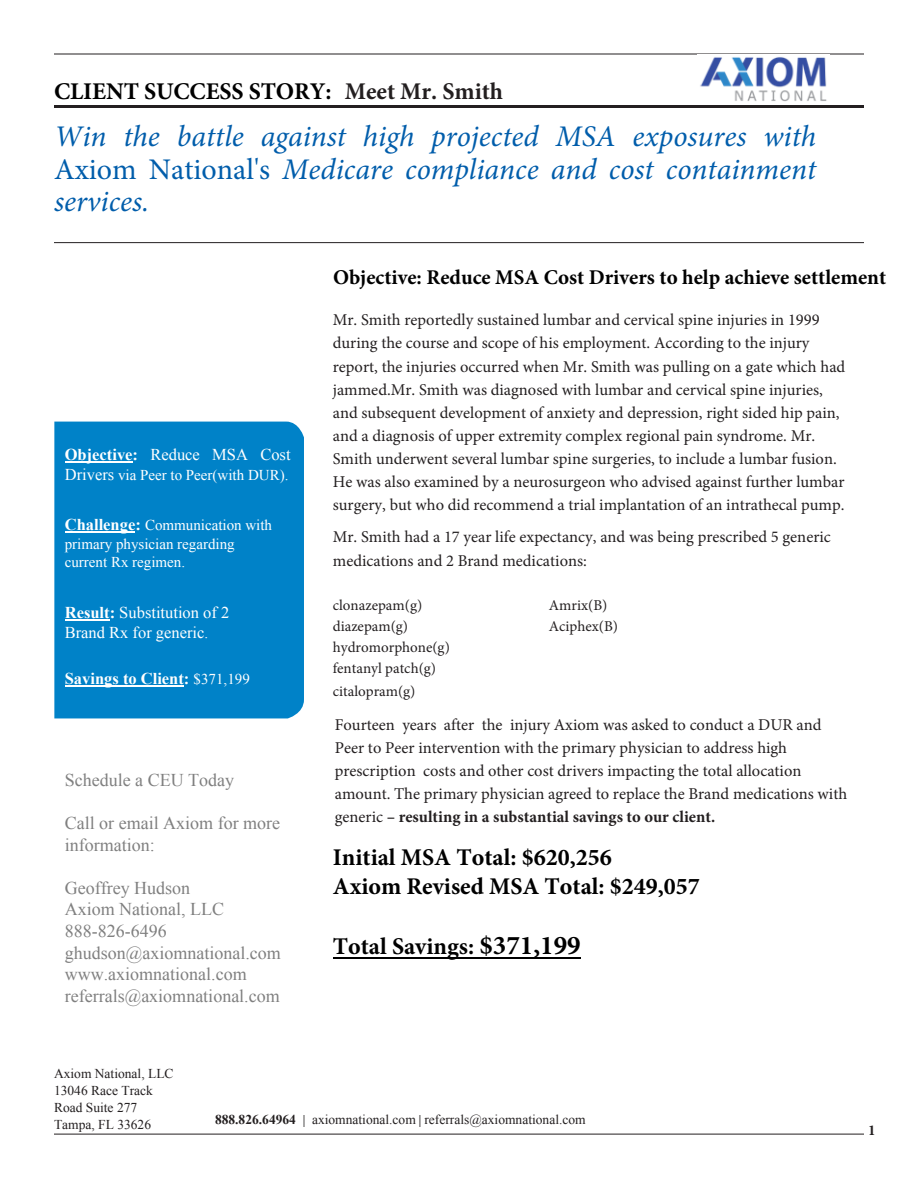
<style>
.page{position:relative;width:918px;height:1188px;background:#fff}
.page>*{position:absolute;margin:0;border:0;box-sizing:border-box;transform-origin:0 0}
.t1{font:italic 30px/32.5px "Minion Pro";color:#015dab;text-align:justify}
.t2{font:700 24px/28.8px "Minion Pro";color:#000}
.t3{font:700 21px "Minion Pro";color:#000}
.t4{font:18px/21.6px "Times New Roman";color:#808080}
.t5{font:16.5px/23.1px "Minion Pro";color:#231f20}
.t6{font:16.5px/19.8px "Times New Roman";color:#fff}
.t7{font:700 16.5px "Times New Roman";color:#fff}
.t8{font:15px/18.3px "Times New Roman";color:#fff}
.t9{font:15px/21px "Minion Pro";color:#231f20}
.t10{font:700 15px "Minion Pro";color:#231f20}
.t11{font:13.5px/16.8px "Times New Roman";color:#231f20}
.s1{color:#231f20}
.s2{font-style:normal}
.s3{font-weight:700}
.s4{font-size:16.5px}
.s5{font-weight:700;font-size:16.5px}
.s6{font-size:15px}
.s7{font-weight:400;font-size:15px}
.s8{font-size:27px}
.s9{font-family:"Helvetica";font-weight:300;font-size:12px}
.s10{font-family:"Minion Pro";font-size:12px}
</style>
<div class="page">
<hr style="left:54px;top:242px;width:810px;height:1px;background:#231f20">
<hr style="left:54px;top:105px;width:810px;height:3px;background:#231f20">
<hr style="left:54px;top:54px;width:810px;height:1px;background:#231f20">
<hr style="left:333px;top:957px;width:247px;height:2px;background:#000">
<hr style="left:54px;top:1134px;width:810px;height:1px;background:#231f20">
<img style="left:697px;top:54px;width:132px;height:48px">
<div style="left:54px;top:422px;width:250px;height:296px;background:#0082c8"></div>
<hr style="left:65px;top:461px;width:67px;height:2px;background:#fff">
<hr style="left:65px;top:532px;width:70px;height:1px;background:#fff">
<hr style="left:65px;top:619px;width:44px;height:2px;background:#fff">
<hr style="left:65px;top:685px;width:119px;height:1px;background:#fff">
<p class="t2" style="left:54px;top:77px;width:451px">CLIENT SUCCESS STORY: <span class="s1">Meet Mr. Smith</span></p>
<p class="t1" style="left:54px;top:120px;width:764px">Win the battle against high projected MSA exposures with <span class="s2">Axiom National's</span> Medicare compliance and cost containment services.</p>
<p class="t6" style="left:65px;top:444px;width:227px"><span class="s3">Objective:</span> Reduce MSA Cost</p>
<p class="t8" style="left:65px;top:465px;width:225px"><span class="s4">Drivers</span> via Peer to Peer(with DUR).</p>
<p class="t8" style="left:65px;top:516px;width:209px"><span class="s5">Challenge:</span> Communication with primary physician regarding current Rx regimen.</p>
<p class="t6" style="left:65px;top:602px;width:166px"><span class="s3">Result:</span> Substitution of 2<br>Brand Rx for generic<span class="s6">.</span></p>
<p class="t7" style="left:65px;top:667px;width:187px">Savings to Client: <span class="s7">$371,199</span></p>
<p class="t4" style="left:65px;top:769px;width:171px">Schedule a CEU Today</p>
<p class="t4" style="left:65px;top:812px;width:217px">Call or email Axiom for more information:</p>
<p class="t4" style="left:65px;top:877px;width:218px">Geoffrey Hudson<br>Axiom National, LLC<br>888-826-6496 ghudson@axiomnational.com www.axiomnational.com referrals@axiomnational.com</p>
<p class="t3" style="left:333px;top:262px;width:555px">Objective: Reduce MSA Cost Drivers to help achieve settlement</p>
<p class="t5" style="left:333px;top:309px;width:514px">Mr. Smith reportedly sustained lumbar and cervical spine injuries in 1999 during the course and scope of his employment. According to the injury report, the injuries occurred when Mr. Smith was pulling on a gate which had jammed.Mr. Smith was diagnosed with lumbar and cervical spine injuries, and subsequent development of anxiety and depression, right sided hip pain, and a diagnosis of upper extremity complex regional pain syndrome. Mr.<br>Smith underwent several lumbar spine surgeries, to include a lumbar fusion.<br>He was also examined by a neurosurgeon who advised against further lumbar surgery, but who did recommend a trial implantation of an intrathecal pump.</p>
<p class="t5" style="left:333px;top:526px;width:500px">Mr. Smith had a 17 year life expectancy, and was being prescribed 5 generic medications and 2 Brand medications:</p>
<p class="t9" style="left:333px;top:595px;width:91px">clonazepam(g)</p>
<p class="t9" style="left:549px;top:595px;width:60px">Amrix(B)</p>
<p class="t9" style="left:333px;top:616px;width:77px">diazepam(g)</p>
<p class="t9" style="left:549px;top:616px;width:71px">Aciphex(B)</p>
<p class="t9" style="left:333px;top:637px;width:119px">hydromorphone(g) fentanyl patch(g)</p>
<p class="t9" style="left:333px;top:681px;width:84px">citalopram(g)</p>
<p class="t5" style="left:335px;top:713px;width:514px">Fourteen years after the injury Axiom was asked to conduct a DUR and Peer to Peer intervention with the primary physician to address high prescription costs and other cost drivers impacting the total allocation amount. The primary physician agreed to replace the Brand medications with generic <span class="s3">– resulting in a substantial savings to our client.</span></p>
<p class="t2" style="left:333px;top:843px;width:369px">Initial MSA Total: $620,256<br>Axiom Revised MSA Total: $249,057</p>
<p class="t2" style="left:333px;top:931px;width:249px">Total Savings: <span class="s8">$371,199</span></p>
<p class="t11" style="left:54px;top:1065px;width:121px">Axiom National, LLC<br>13046 Race Track<br>Road Suite 277<br>Tampa, FL 33626</p>
<p class="t11" style="left:215px;top:1111px;width:372px"><span class="s3">888.826.64964</span> <span class="s9">|</span> axiomnational.com <span class="s10">|</span> referrals@axiomnational.com</p>
<p class="t10" style="left:868px;top:1120px;width:9px">1</p>
</div>
